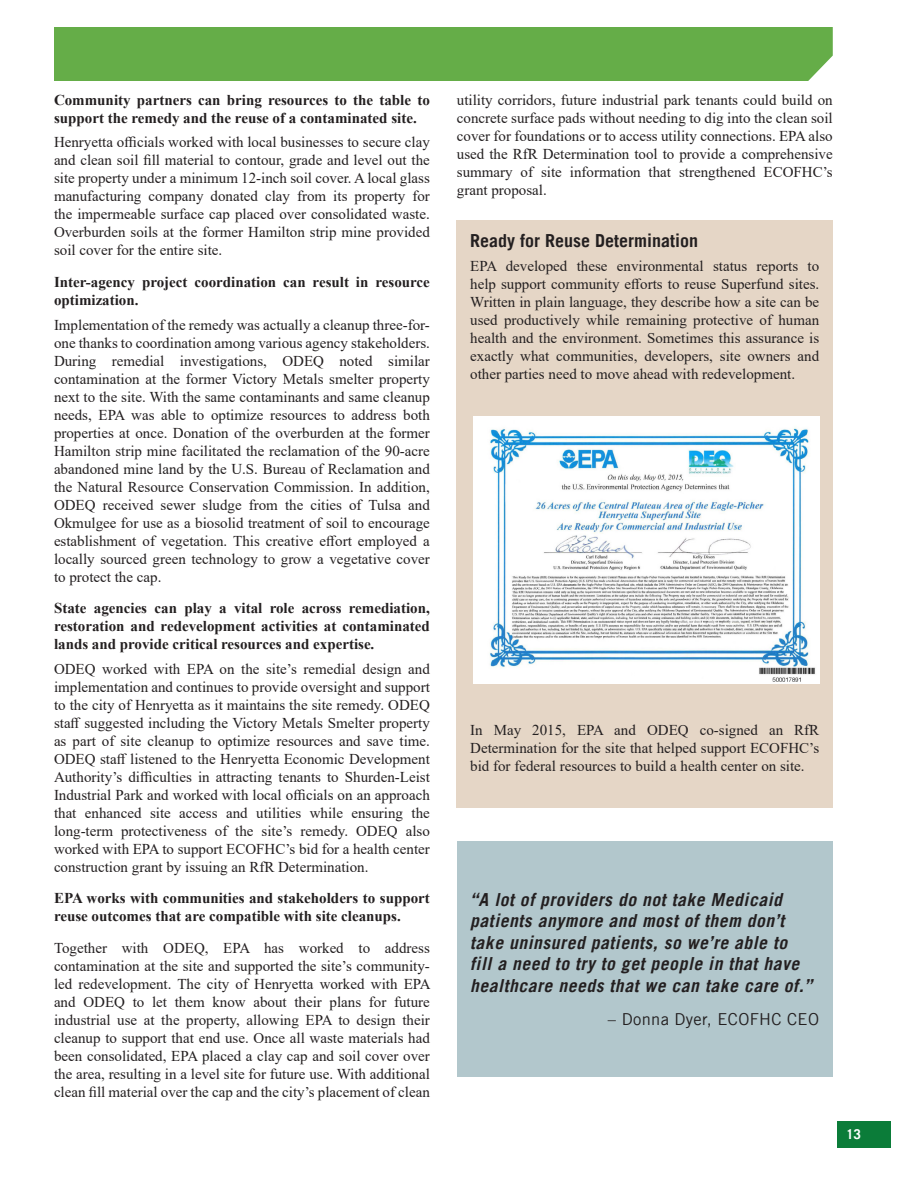
<style>
.page{position:relative;width:918px;height:1188px;background:#fff}
.page>*{position:absolute;margin:0;border:0;box-sizing:border-box;transform-origin:0 0}
.Paragraph_Style_1{font:italic 700 18px/21.6px "Trade Gothic LT";letter-spacing:.03em;color:#231f20}
.t1{font:700 18px "Trade Gothic LT";color:#231f20}
.Paragraph_Style_1-2{font:16.5px "Trade Gothic LT";letter-spacing:.02em;color:#231f20}
.body_text{font:15px/18px "Times New Roman";color:#231f20;text-align:justify}
.body_text-2{font:700 15px/18px "Times New Roman";color:#231f20}
.t2{font:700 13.5px "Trade Gothic LT";color:#fff}
</style>
<div class="page">
<div style="left:54px;top:27px;width:779px;height:54px;background:#65ad48"></div>
<div style="left:837px;top:1121px;width:54px;height:27px;background:#0b7c39"></div>
<div style="left:457px;top:220px;width:376px;height:588px;background:#e5d6c6"></div>
<img style="left:473px;top:416px;width:346px;height:268px">
<div style="left:457px;top:841px;width:376px;height:236px;background:#b2c7cc"></div>
<p class="body_text-2" style="left:54px;top:90px;width:377px">Community partners can bring resources to the table to support the remedy and the reuse of a contaminated site.</p>
<p class="body_text" style="left:54px;top:133px;width:377px">Henryetta officials worked with local businesses to secure clay and clean soil fill material to contour, grade and level out the site property under a minimum 12-inch soil cover. A local glass manufacturing company donated clay from its property for the impermeable surface cap placed over consolidated waste.<br>Overburden soils at the former Hamilton strip mine provided soil cover for the entire site.</p>
<p class="body_text-2" style="left:54px;top:272px;width:377px">Inter-agency project coordination can result in resource optimization.</p>
<p class="body_text" style="left:54px;top:315px;width:377px">Implementation of the remedy was actually a cleanup three-for&shy;one thanks to coordination among various agency stakeholders.<br>During remedial investigations, ODEQ noted similar contamination at the former Victory Metals smelter property next to the site. With the same contaminants and same cleanup needs, EPA was able to optimize resources to address both properties at once. Donation of the overburden at the former Hamilton strip mine facilitated the reclamation of the 90-acre abandoned mine land by the U.S. Bureau of Reclamation and the Natural Resource Conservation Commission. In addition, ODEQ received sewer sludge from the cities of Tulsa and Okmulgee for use as a biosolid treatment of soil to encourage establishment of vegetation. This creative effort employed a locally sourced green technology to grow a vegetative cover to protect the cap.</p>
<p class="body_text-2" style="left:54px;top:599px;width:377px;text-align:justify">State agencies can play a vital role across remediation, restoration and redevelopment activities at contaminated lands and provide critical resources and expertise.</p>
<p class="body_text" style="left:54px;top:659px;width:377px">ODEQ worked with EPA on the site’s remedial design and implementation and continues to provide oversight and support to the city of Henryetta as it maintains the site remedy. ODEQ staff suggested including the Victory Metals Smelter property as part of site cleanup to optimize resources and save time.<br>ODEQ staff listened to the Henryetta Economic Development Authority’s difficulties in attracting tenants to Shurden-Leist Industrial Park and worked with local officials on an approach that enhanced site access and utilities while ensuring the long-term protectiveness of the site’s remedy. ODEQ also worked with EPA to support ECOFHC’s bid for a health center construction grant by issuing an RfR Determination.</p>
<p class="body_text-2" style="left:54px;top:889px;width:377px">EPA works with communities and stakeholders to support reuse outcomes that are compatible with site cleanups.</p>
<p class="body_text" style="left:54px;top:938px;width:378px">Together with ODEQ, EPA has worked to address contamination at the site and supported the site’s community&shy;led redevelopment. The city of Henryetta worked with EPA and ODEQ to let them know about their plans for future industrial use at the property, allowing EPA to design their cleanup to support that end use. Once all waste materials had been consolidated, EPA placed a clay cap and soil cover over the area, resulting in a level site for future use. With additional clean fill material over the cap and the city’s placement of clean</p>
<p class="body_text" style="left:457px;top:90px;width:377px">utility corridors, future industrial park tenants could build on concrete surface pads without needing to dig into the clean soil cover for foundations or to access utility connections. EPA also used the RfR Determination tool to provide a comprehensive summary of site information that strengthened ECOFHC’s grant proposal.</p>
<p class="t1" style="left:470px;top:229px;width:230px">Ready for Reuse Determination</p>
<p class="body_text" style="left:470px;top:257px;width:351px">EPA developed these environmental status reports to help support community efforts to reuse Superfund sites.<br>Written in plain language, they describe how a site can be used productively while remaining protective of human health and the environment. Sometimes this assurance is exactly what communities, developers, site owners and other parties need to move ahead with redevelopment.</p>
<p class="body_text" style="left:470px;top:720px;width:351px">In May 2015, EPA and ODEQ co-signed an RfR Determination for the site that helped support ECOFHC’s bid for federal resources to build a health center on site.</p>
<p class="Paragraph_Style_1" style="left:470px;top:888px;width:343px">“A lot of providers do not take Medicaid patients anymore and most of them don’t take uninsured patients, so we’re able to fill a need to try to get people in that have healthcare needs that we can take care of.”</p>
<p class="Paragraph_Style_1-2" style="left:608px;top:1009px;width:213px">– Donna Dyer, ECOFHC CEO</p>
<p class="t2" style="left:846px;top:1126px;width:17px">13</p>
</div>
